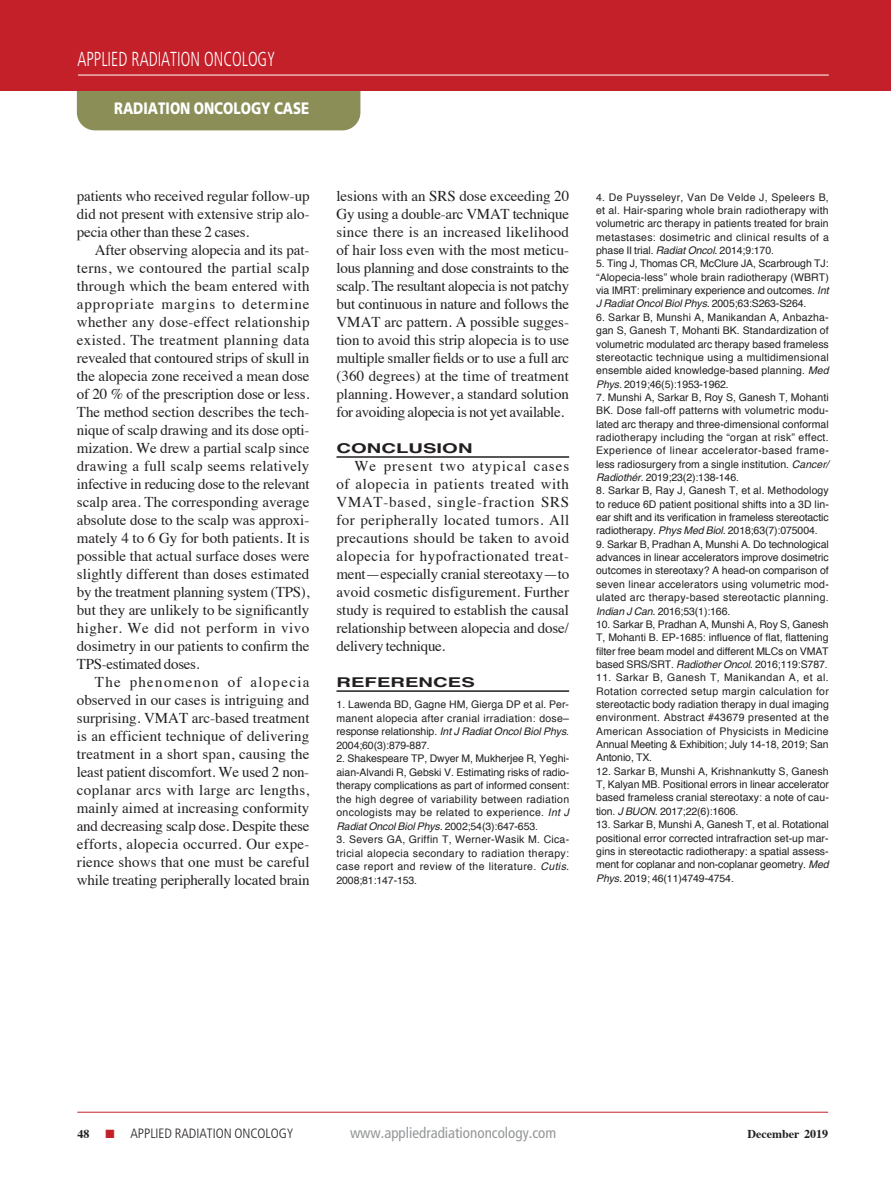
<style>
.page{position:relative;width:891px;height:1202px;background:#fff}
.page>*{position:absolute;margin:0;border:0;box-sizing:border-box;transform-origin:0 0}
.t1{font:300 condensed 20.25px "Frutiger";color:#fff;scale:.8 1}
.t2{font:900 16.5px "Frutiger";color:#fff;scale:.8 1}
.t3{font:15px/18px "Times";letter-spacing:-.01em;color:#231f20;text-align:justify}
.t4{font:condensed 15px "Frutiger";color:#949698}
.t5{font:300 condensed 13.5px "Frutiger";color:#231f20}
.t6{font:700 13.5px "Helvetica";color:#231f20;scale:1.5 1}
.t7{font:700 12px "Times";color:#231f20}
.t8{font:10.5px/13.4px "Helvetica";letter-spacing:.005em;color:#231f20;text-align:justify}
.s1{font-style:italic}
.s2{color:#c4202a}
</style>
<div class="page">
<div style="left:77px;top:70px;width:283px;height:60px;background:#8b8f57;border-radius:18px"></div>
<div style="left:0;top:0;width:890px;height:91px;background:#c4202a"></div>
<hr style="left:890px;top:0;width:1px;height:91px;background:#c4202a">
<hr style="left:78px;top:75px;width:751px;height:1px;background:#fff">
<hr style="left:77px;top:1111px;width:751px;height:1px;background:#c4202a">
<hr style="left:337px;top:456px;width:232px;height:2px;background:#231f20">
<hr style="left:337px;top:690px;width:232px;height:2px;background:#231f20">
<h1 class="t1" style="left:77px;top:47px;width:249px">APPLIED RADIATION ONCOLOGY</h1>
<h2 class="t2" style="left:114px;top:99px;width:245px">RADIATION ONCOLOGY CASE</h2>
<h3 class="t3" style="left:77px;top:186px;width:234px">patients who received regular follow-up did not present with extensive strip alo&shy;pecia other than these 2 cases.</h3>
<p class="t3" style="left:77px;top:240px;width:234px;text-indent:18px">After observing alopecia and its pat&shy;terns, we contoured the partial scalp through which the beam entered with appropriate margins to determine whether any dose-effect relationship existed. The treatment planning data revealed that contoured strips of skull in the alopecia zone received a mean dose of 20 % of the prescription dose or less.<br>The method section describes the tech&shy;nique of scalp drawing and its dose opti&shy;mization. We drew a partial scalp since drawing a full scalp seems relatively infective in reducing dose to the relevant scalp area. The corresponding average absolute dose to the scalp was approxi&shy;mately 4 to 6 Gy for both patients. It is possible that actual surface doses were slightly different than doses estimated by the treatment planning system (TPS), but they are unlikely to be significantly higher. We did not perform in vivo dosimetry in our patients to confirm the TPS-estimated doses.</p>
<p class="t3" style="left:77px;top:672px;width:234px;text-indent:18px">The phenomenon of alopecia observed in our cases is intriguing and surprising. VMAT arc-based treatment is an efficient technique of delivering treatment in a short span, causing the least patient discomfort. We used 2 non&shy;coplanar arcs with large arc lengths, mainly aimed at increasing conformity and decreasing scalp dose. Despite these efforts, alopecia occurred. Our expe&shy;rience shows that one must be careful while treating peripherally located brain</p>
<p class="t3" style="left:337px;top:186px;width:234px">lesions with an SRS dose exceeding 20<br>Gy using a double-arc VMAT technique since there is an increased likelihood of hair loss even with the most meticu&shy;lous planning and dose constraints to the scalp. The resultant alopecia is not patchy but continuous in nature and follows the VMAT arc pattern. A possible sugges&shy;tion to avoid this strip alopecia is to use multiple smaller fields or to use a full arc (360 degrees) at the time of treatment planning. However, a standard solution for avoiding alopecia is not yet available.</p>
<p class="t6" style="left:337px;top:440px;width:92px">CONCLUSION</p>
<p class="t3" style="left:337px;top:456px;width:234px;text-indent:18px">We present two atypical cases of alopecia in patients treated with VMAT-based, single-fraction SRS for peripherally located tumors. All precautions should be taken to avoid alopecia for hypofractionated treat&shy;ment—especially cranial stereotaxy—to avoid cosmetic disfigurement. Further study is required to establish the causal relationship between alopecia and dose/ delivery technique.</p>
<p class="t6" style="left:337px;top:674px;width:94px">REFERENCES</p>
<p class="t8" style="left:337px;top:698px;width:234px">1. Lawenda BD, Gagne HM, Gierga DP et al. Per&shy;manent alopecia after cranial irradiation: dose– response relationship. <span class="s1">Int J Radiat Oncol Biol Phys</span>.<br>2004;60(3):879-887.</p>
<p class="t8" style="left:337px;top:752px;width:234px">2. Shakespeare TP, Dwyer M, Mukherjee R, Yeghi&shy;aian-Alvandi R, Gebski V. Estimating risks of radio&shy;therapy complications as part of informed consent: the high degree of variability between radiation oncologists may be related to experience. <span class="s1">Int J Radiat Oncol Biol Phys.</span> 2002;54(3):647-653.</p>
<p class="t8" style="left:337px;top:833px;width:234px">3. Severs GA, Griffin T, Werner-Wasik M. Cica&shy;tricial alopecia secondary to radiation therapy: case report and review of the literature. <span class="s1">Cutis.<br></span>2008;81:147-153.</p>
<p class="t8" style="left:596px;top:191px;width:234px">4. De Puysseleyr, Van De Velde J, Speleers B, et al. Hair-sparing whole brain radiotherapy with volumetric arc therapy in patients treated for brain metastases: dosimetric and clinical results of a phase II trial. <span class="s1">Radiat Oncol.</span> 2014;9:170.</p>
<p class="t8" style="left:596px;top:257px;width:234px">5. Ting J, Thomas CR, McClure JA, Scarbrough TJ: “Alopecia-less” whole brain radiotherapy (WBRT) via IMRT: preliminary experience and outcomes. <span class="s1">Int J Radiat Oncol Biol Phys.</span> 2005;63:S263-S264.</p>
<p class="t8" style="left:596px;top:311px;width:234px">6. Sarkar B, Munshi A, Manikandan A, Anbazha&shy;gan S, Ganesh T, Mohanti BK. Standardization of volumetric modulated arc therapy based frameless stereotactic technique using a multidimensional ensemble aided knowledge-based planning. <span class="s1">Med Phys.</span> 2019;46(5):1953-1962.</p>
<p class="t8" style="left:596px;top:391px;width:234px">7. Munshi A, Sarkar B, Roy S, Ganesh T, Mohanti BK. Dose fall-off patterns with volumetric modu&shy;lated arc therapy and three-dimensional conformal radiotherapy including the “organ at risk” effect.<br>Experience of linear accelerator-based frame&shy;less radiosurgery from a single institution. <span class="s1">Cancer/ Radiothér</span>. 2019;23(2):138-146.</p>
<p class="t8" style="left:596px;top:484px;width:234px">8. Sarkar B, Ray J, Ganesh T, et al. Methodology to reduce 6D patient positional shifts into a 3D lin&shy;ear shift and its verification in frameless stereotactic radiotherapy. <span class="s1">Phys Med Biol.</span> 2018;63(7):075004.</p>
<p class="t8" style="left:596px;top:538px;width:234px">9. Sarkar B, Pradhan A, Munshi A. Do technological advances in linear accelerators improve dosimetric outcomes in stereotaxy? A head-on comparison of seven linear accelerators using volumetric mod&shy;ulated arc therapy-based stereotactic planning.<br><span class="s1">Indian J Can.</span> 2016;53(1):166.</p>
<p class="t8" style="left:596px;top:618px;width:234px">10. Sarkar B, Pradhan A, Munshi A, Roy S, Ganesh T, Mohanti B. EP-1685: influence of flat, flattening filter free beam model and different MLCs on VMAT based SRS/SRT. <span class="s1">Radiother Oncol.</span> 2016;119:S787.</p>
<p class="t8" style="left:596px;top:671px;width:234px">11. Sarkar B, Ganesh T, Manikandan A, et al.<br>Rotation corrected setup margin calculation for stereotactic body radiation therapy in dual imaging environment. Abstract #43679 presented at the American Association of Physicists in Medicine Annual Meeting &amp; Exhibition; July 14-18, 2019; San Antonio, TX.</p>
<p class="t8" style="left:596px;top:764px;width:234px">12. Sarkar B, Munshi A, Krishnankutty S, Ganesh T, Kalyan MB. Positional errors in linear accelerator based frameless cranial stereotaxy: a note of cau&shy;tion. <span class="s1">J BUON.</span> 2017;22(6):1606.</p>
<p class="t8" style="left:596px;top:818px;width:234px">13. Sarkar B, Munshi A, Ganesh T, et al. Rotational positional error corrected intrafraction set‐up mar&shy;gins in stereotactic radiotherapy: a spatial assess&shy;ment for coplanar and non-coplanar geometry. <span class="s1">Med Phys.</span> 2019; 46(11)4749-4754.</p>
<p class="t7" style="left:77px;top:1122px;width:13px">48</p>
<p class="t5" style="left:106px;top:1125px;width:190px"><span class="s2">■</span> APPLIED RADIATION ONCOLOGY</p>
<h3 class="t4" style="left:350px;top:1124px;width:208px">www.appliedradiationoncology.com</h3>
<p class="t7" style="left:747px;top:1122px;width:82px">December 2019</p>
</div>
